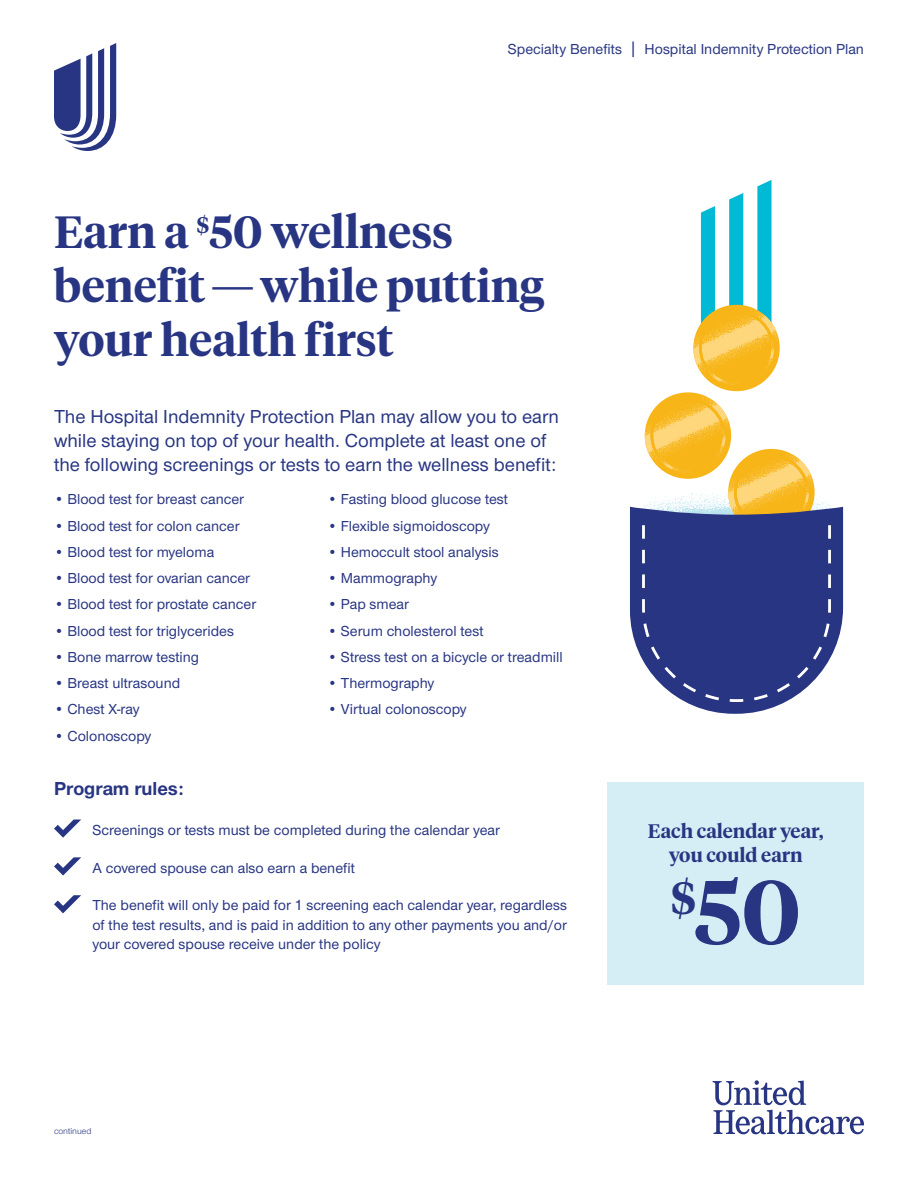
<style>
.page{position:relative;width:918px;height:1188px;background:#fff}
.page>*{position:absolute;margin:0;border:0;box-sizing:border-box;transform-origin:0 0}
.t1{font:600 90px "UHC Serif Headline";color:#283582}
.t2{font:600 45px/54px "UHC Serif Headline";color:#283582}
.t3{font:500 19.5px/24px "UHC Sans";color:#283582}
.t4{font:600 19.5px/24px "UHC Serif Headline";color:#283582;text-align:center}
.t5{font:700 19.5px "UHC Sans";color:#283582}
.t6{font:500 15px/19.5px "UHC Sans";color:#283582;text-align:justify}
.t7{font:9px "UHC Sans";color:#283582}
.s1{font-size:18.75px}
</style>
<div class="page">
<svg style="left:54px;top:43px;width:62px;height:108px"></svg>
<svg style="left:630px;top:507px;width:213px;height:207px;fill:#283582"></svg>
<svg style="left:642px;top:397px;width:195px;height:305px"></svg>
<div style="left:693px;top:305px;width:87px;height:86px;background:#f7b518;border-radius:50%"></div>
<svg style="left:693px;top:180px;width:86px;height:205px"></svg>
<div style="left:608px;top:782px;width:256px;height:203px;background:#d5eef5"></div>
<svg style="left:54px;top:820px;width:27px;height:18px"></svg>
<svg style="left:54px;top:857px;width:27px;height:19px"></svg>
<svg style="left:54px;top:895px;width:27px;height:18px"></svg>
<svg style="left:713px;top:1080px;width:151px;height:54px"></svg>
<p class="t6" style="left:508px;top:39px;width:131px">Specialty Benefits <span class="s1">|</span></p>
<p class="t6" style="left:645px;top:39px;width:221px">Hospital Indemnity Protection Plan</p>
<h1 class="t2" style="left:54px;top:203px;width:492px">Earn a <sup>$</sup>50 wellness benefit — while putting your health first</h1>
<p class="t3" style="left:54px;top:404px;width:507px">The Hospital Indemnity Protection Plan may allow you to earn while staying on top of your health. Complete at least one of the following screenings or tests to earn the wellness benefit:</p>
<p class="t6" style="left:54px;top:489px;width:192px">• Blood test for breast cancer</p>
<p class="t6" style="left:54px;top:515px;width:187px">• Blood test for colon cancer</p>
<p class="t6" style="left:54px;top:542px;width:162px">• Blood test for myeloma</p>
<p class="t6" style="left:54px;top:568px;width:198px">• Blood test for ovarian cancer</p>
<p class="t6" style="left:54px;top:594px;width:204px">• Blood test for prostate cancer</p>
<p class="t6" style="left:54px;top:620px;width:182px">• Blood test for triglycerides</p>
<p class="t6" style="left:54px;top:647px;width:147px">• Bone marrow testing</p>
<p class="t6" style="left:54px;top:673px;width:128px">• Breast ultrasound</p>
<p class="t6" style="left:54px;top:699px;width:87px">• Chest X-ray</p>
<p class="t6" style="left:54px;top:725px;width:99px">• Colonoscopy</p>
<p class="t6" style="left:327px;top:489px;width:182px">• Fasting blood glucose test</p>
<p class="t6" style="left:327px;top:515px;width:164px">• Flexible sigmoidoscopy</p>
<p class="t6" style="left:327px;top:542px;width:173px">• Hemoccult stool analysis</p>
<p class="t6" style="left:327px;top:568px;width:111px">• Mammography</p>
<p class="t6" style="left:327px;top:594px;width:83px">• Pap smear</p>
<p class="t6" style="left:327px;top:620px;width:158px">• Serum cholesterol test</p>
<p class="t6" style="left:327px;top:647px;width:237px">• Stress test on a bicycle or treadmill</p>
<p class="t6" style="left:327px;top:673px;width:108px">• Thermography</p>
<p class="t6" style="left:327px;top:699px;width:141px">• Virtual colonoscopy</p>
<h2 class="t5" style="left:54px;top:775px;width:131px">Program rules:</h2>
<p class="t6" style="left:92px;top:819px;width:409px">Screenings or tests must be completed during the calendar year</p>
<p class="t6" style="left:92px;top:857px;width:264px">A covered spouse can also earn a benefit</p>
<p class="t6" style="left:92px;top:895px;width:476px">The benefit will only be paid for 1 screening each calendar year, regardless of the test results, and is paid in addition to any other payments you and/or your covered spouse receive under the policy</p>
<p class="t7" style="left:54px;top:1125px;width:39px">continued</p>
<p class="t4" style="left:648px;top:818px;width:177px">Each calendar year, you could earn</p>
<p class="t1" style="left:671px;top:850px;width:131px"><sup>$</sup>50</p>
</div>
